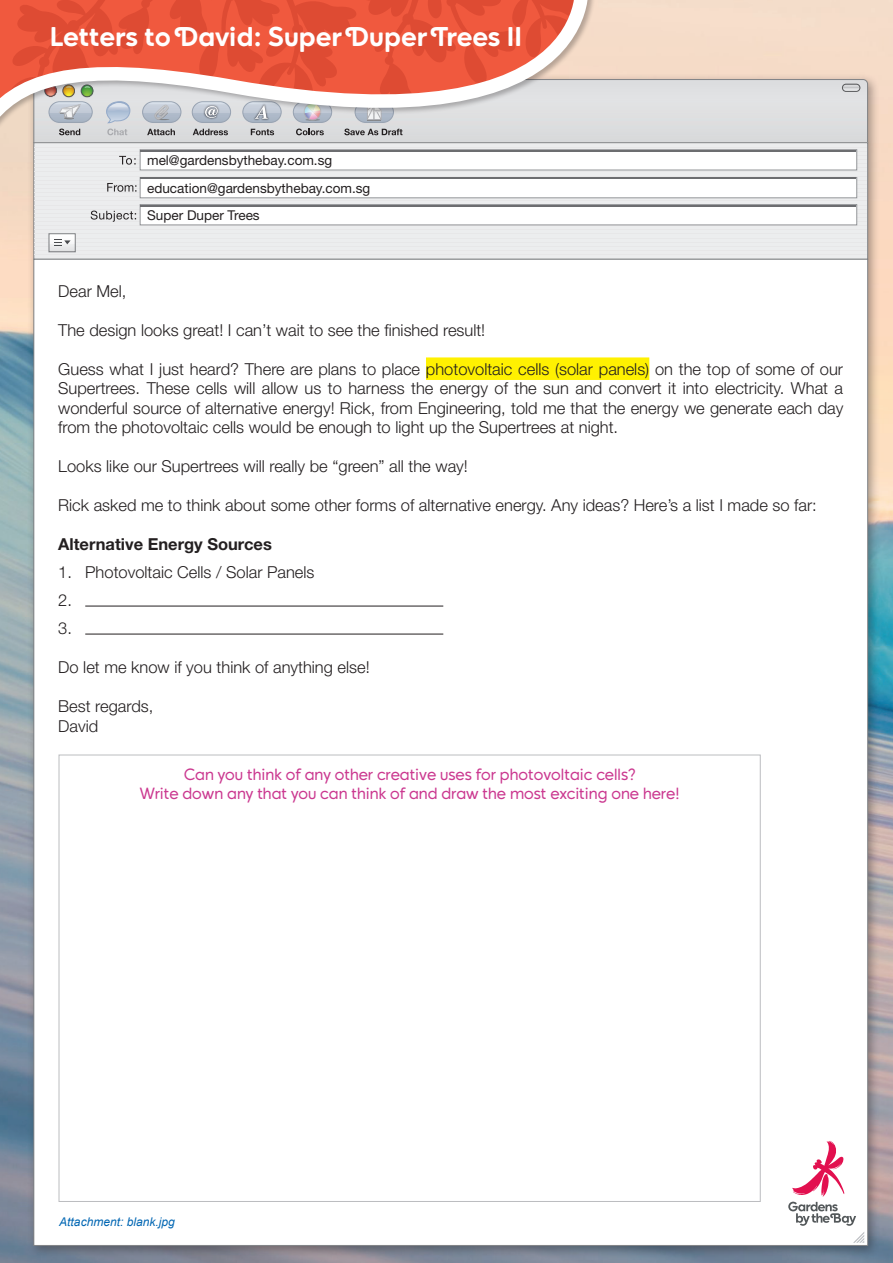
<style>
.page{position:relative;width:893px;height:1263px;background:#fff}
.page>*{position:absolute;margin:0;border:0;box-sizing:border-box;transform-origin:0 0}
.t1{font:700 27px "Gardensalt";color:#fff}
.t2{font:300 16.5px/19.5px "Helvetica Neue LT Std";color:#231f20}
.t3{font:300 16.5px/19.5px "Gbtb";color:#cb3990;text-align:center}
.t4{font:700 16.5px "Helvetica Neue LT Std";color:#231f20}
.t5{font:13.5px/27.5px "Helvetica Neue LT Std";color:#231f20}
.t6{font:italic 12px "Arial";color:#0166b3}
</style>
<div class="page">
<img style="left:0;top:0;width:893px;height:1263px">
<div style="left:28px;top:73px;width:852px;height:1185px;background:#231f20;opacity:.4"></div>
<div style="left:617px;top:79px;width:251px;height:63px;background:#dedfe0"></div>
<svg style="left:842px;top:84px;width:18px;height:7px"></svg>
<div style="left:842px;top:84px;width:18px;height:8px;border:1px solid #57585a;border-radius:4px"></div>
<div style="left:34px;top:143px;width:834px;height:116px;background:#ecedee"></div>
<hr style="left:34px;top:254px;width:832px;height:1px;background:#e7e7e8">
<hr style="left:34px;top:250px;width:832px;height:1px;background:#e7e7e8">
<hr style="left:34px;top:246px;width:832px;height:1px;background:#e7e7e8">
<hr style="left:34px;top:242px;width:832px;height:1px;background:#e7e7e8">
<hr style="left:34px;top:238px;width:832px;height:1px;background:#e7e7e8">
<hr style="left:34px;top:233px;width:832px;height:1px;background:#e7e7e8">
<hr style="left:34px;top:229px;width:832px;height:1px;background:#e7e7e8">
<hr style="left:34px;top:225px;width:832px;height:1px;background:#e7e7e8">
<hr style="left:34px;top:221px;width:832px;height:1px;background:#e7e7e8">
<hr style="left:34px;top:217px;width:832px;height:1px;background:#e7e7e8">
<hr style="left:34px;top:213px;width:832px;height:1px;background:#e7e7e8">
<hr style="left:34px;top:209px;width:832px;height:1px;background:#e7e7e8">
<hr style="left:34px;top:205px;width:832px;height:1px;background:#e7e7e8">
<hr style="left:34px;top:200px;width:832px;height:1px;background:#e7e7e8">
<hr style="left:34px;top:196px;width:832px;height:1px;background:#e7e7e8">
<hr style="left:34px;top:192px;width:832px;height:1px;background:#e7e7e8">
<hr style="left:34px;top:188px;width:832px;height:1px;background:#e7e7e8">
<hr style="left:34px;top:184px;width:832px;height:1px;background:#e7e7e8">
<hr style="left:34px;top:180px;width:832px;height:1px;background:#e7e7e8">
<hr style="left:34px;top:176px;width:832px;height:1px;background:#e7e7e8">
<hr style="left:34px;top:171px;width:832px;height:1px;background:#e7e7e8">
<hr style="left:34px;top:167px;width:832px;height:1px;background:#e7e7e8">
<hr style="left:34px;top:163px;width:832px;height:1px;background:#e7e7e8">
<hr style="left:34px;top:159px;width:832px;height:1px;background:#e7e7e8">
<hr style="left:34px;top:155px;width:832px;height:1px;background:#e7e7e8">
<hr style="left:34px;top:151px;width:832px;height:1px;background:#e7e7e8">
<hr style="left:34px;top:147px;width:832px;height:1px;background:#e7e7e8">
<div style="left:34px;top:259px;width:834px;height:986px;background:#fff"></div>
<div style="left:140px;top:150px;width:717px;height:20px;background:#fff"></div>
<div style="left:140px;top:149px;width:717px;height:21px;border:1px solid #939598"></div>
<hr style="left:141px;top:150px;width:715px;height:1px;background:#6c6d70">
<div style="left:140px;top:177px;width:717px;height:21px;background:#fff"></div>
<div style="left:140px;top:177px;width:717px;height:21px;border:1px solid #939598"></div>
<hr style="left:141px;top:178px;width:715px;height:1px;background:#6c6d70">
<div style="left:140px;top:205px;width:717px;height:20px;background:#fff"></div>
<div style="left:140px;top:204px;width:717px;height:21px;border:1px solid #939598"></div>
<hr style="left:141px;top:205px;width:715px;height:1px;background:#6c6d70">
<svg style="left:48px;top:233px;width:28px;height:19px"></svg>
<svg style="left:788px;top:1141px;width:76px;height:102px"></svg>
<svg style="left:0;top:0;width:617px;height:225px"></svg>
<div style="left:426px;top:357px;width:223px;height:23px;background:#fff101"></div>
<hr style="left:85px;top:606px;width:358px;height:1px;background:#231f20">
<hr style="left:85px;top:634px;width:358px;height:1px;background:#231f20">
<div style="left:59px;top:755px;width:701px;height:447px;background:#fff;border:1px solid #bcbdc0"></div>
<h1 class="t1" style="left:50px;top:25px;width:474px">Letters to David: Super Duper Trees II</h1>
<p class="t5" style="left:147px;top:146px;width:225px">mel@gardensbythebay.com.sg education@gardensbythebay.com.sg<br>Super Duper Trees</p>
<p class="t2" style="left:58px;top:281px;width:70px">Dear Mel,</p>
<p class="t2" style="left:58px;top:320px;width:428px">The design looks great! I can’t wait to see the finished result!</p>
<p class="t2" style="left:58px;top:359px;width:787px;text-align:justify">Guess what I just heard? There are plans to place photovoltaic cells (solar panels) on the top of some of our Supertrees. These cells will allow us to harness the energy of the sun and convert it into electricity. What a wonderful source of alternative energy! Rick, from Engineering, told me that the energy we generate each day from the photovoltaic cells would be enough to light up the Supertrees at night.</p>
<p class="t2" style="left:58px;top:456px;width:411px">Looks like our Supertrees will really be “green” all the way!</p>
<p class="t2" style="left:58px;top:495px;width:760px">Rick asked me to think about some other forms of alternative energy. Any ideas? Here’s a list I made so far:</p>
<p class="t4" style="left:58px;top:534px;width:215px">Alternative Energy Sources</p>
<p class="t2" style="left:58px;top:558px;width:258px;line-height:28px">1. Photovoltaic Cells / Solar Panels<br>2.<br>3.</p>
<p class="t2" style="left:58px;top:657px;width:313px">Do let me know if you think of anything else!</p>
<p class="t2" style="left:58px;top:696px;width:97px">Best regards,<br>David</p>
<p class="t3" style="left:140px;top:766px;width:541px">Can you think of any other creative uses for photovoltaic cells?<br>Write down any that you can think of and draw the most exciting one here!</p>
<p class="t6" style="left:59px;top:1214px;width:117px">Attachment: blank.jpg</p>
</div>
